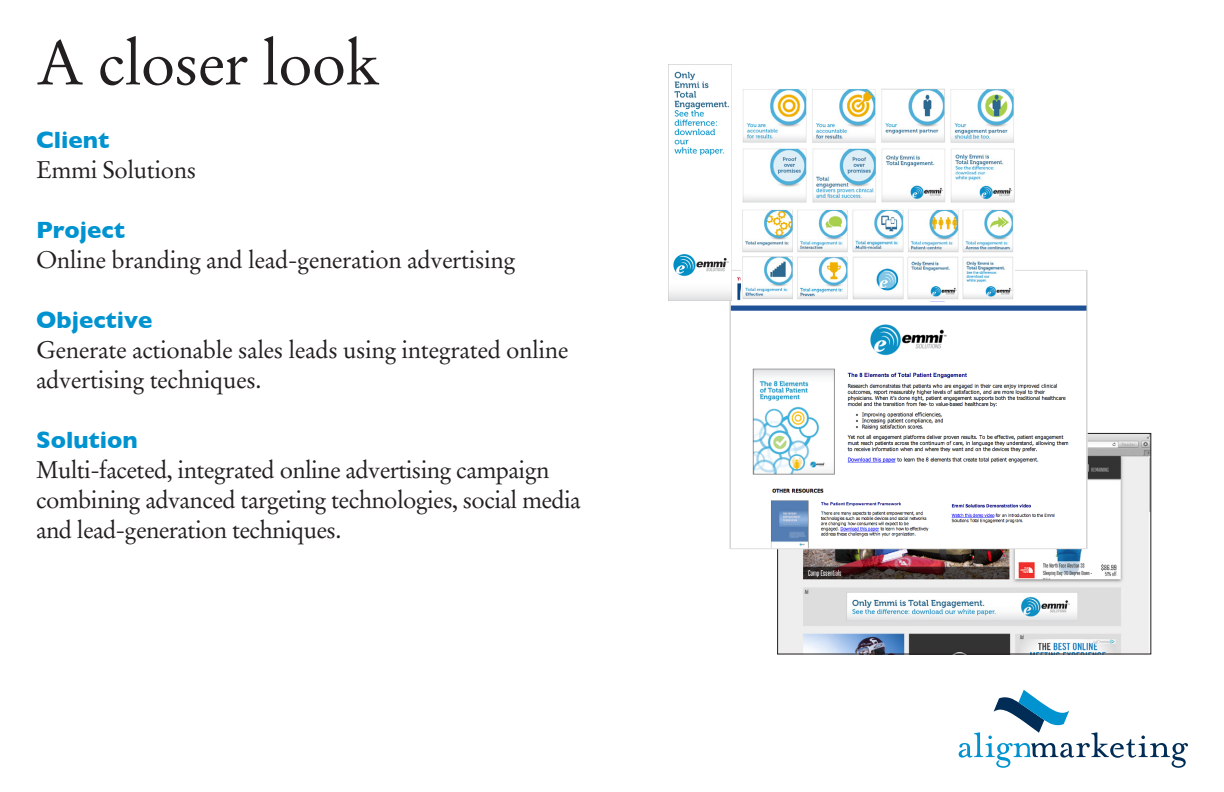
<style>
.page{position:relative;width:1224px;height:792px;background:#fff}
.page>*{position:absolute;margin:0;border:0;box-sizing:border-box;transform-origin:0 0}
.A_Heading{font:62px "Stempel Garamond";letter-spacing:-.015em;color:#231f20}
.C_Body_copy_bullets{font:24px/30px "Stempel Garamond";letter-spacing:-.015em;color:#231f20}
.C_Body_copy_bullets-2{font:700 24px "Gill Sans";color:#0093d0}
</style>
<div class="page">
<img style="left:779px;top:435px;width:370px;height:218px">
<svg style="left:959px;top:690px;width:229px;height:78px"></svg>
<img style="left:731px;top:272px;width:355px;height:275px">
<img style="left:668px;top:64px;width:63px;height:236px">
<img style="left:742px;top:209px;width:272px;height:91px">
<img style="left:742px;top:89px;width:272px;height:113px">
<p class="A_Heading" style="left:36px;top:26px;width:345px">A closer look</p>
<p class="C_Body_copy_bullets-2" style="left:36px;top:120px;width:75px">Client</p>
<p class="C_Body_copy_bullets" style="left:36px;top:154px;width:162px">Emmi Solutions</p>
<p class="C_Body_copy_bullets-2" style="left:36px;top:210px;width:91px">Project</p>
<p class="C_Body_copy_bullets" style="left:36px;top:244px;width:481px">Online branding and lead-generation advertising</p>
<p class="C_Body_copy_bullets-2" style="left:36px;top:300px;width:118px">Objective</p>
<p class="C_Body_copy_bullets" style="left:36px;top:334px;width:534px">Generate actionable sales leads using integrated online advertising techniques.</p>
<p class="C_Body_copy_bullets-2" style="left:36px;top:420px;width:103px">Solution</p>
<p class="C_Body_copy_bullets" style="left:36px;top:454px;width:546px">Multi-faceted, integrated online advertising campaign combining advanced targeting technologies, social media and lead-generation techniques.</p>
</div>
